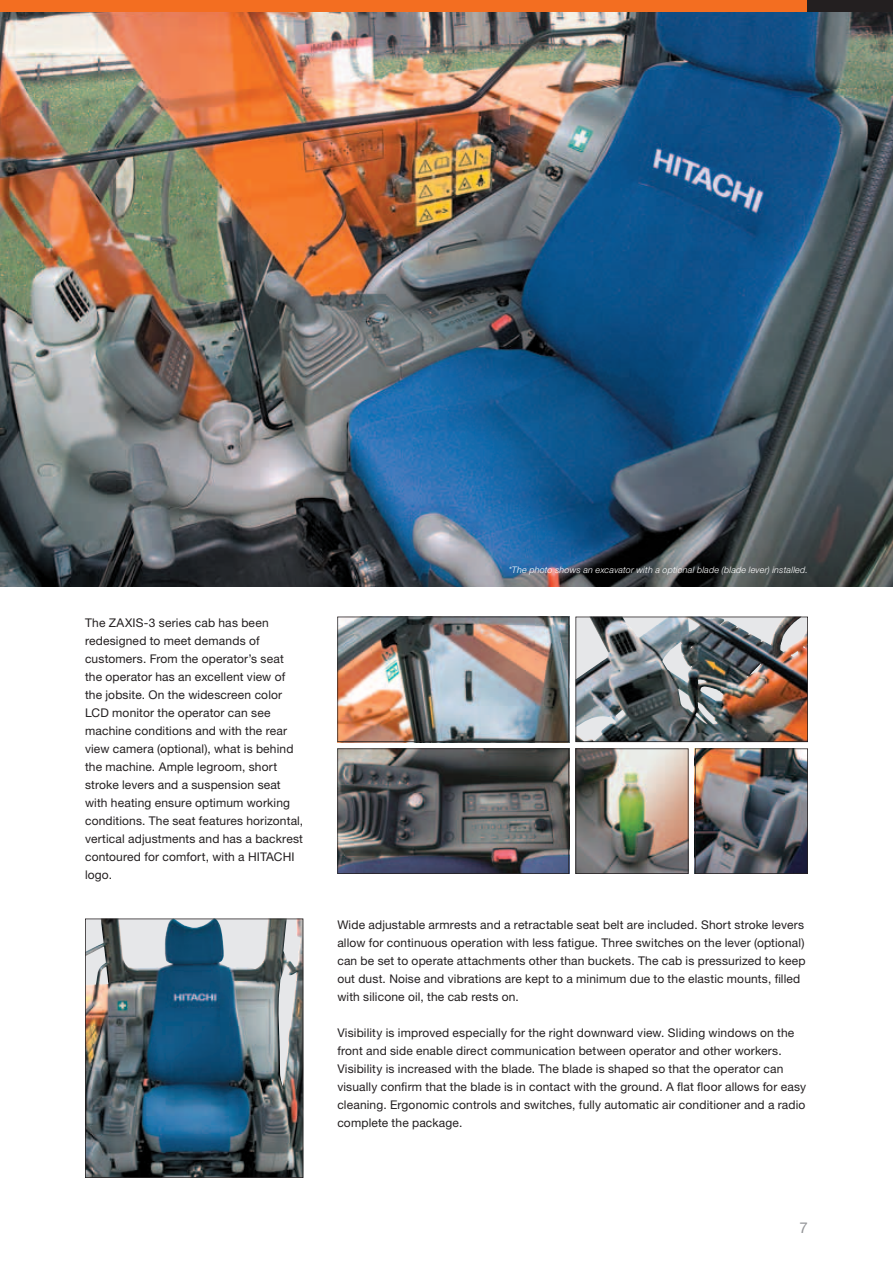
<style>
.page{position:relative;width:893px;height:1263px;background:#fff}
.page>*{position:absolute;margin:0;border:0;box-sizing:border-box;transform-origin:0 0}
.t1{font:15px "Helvetica Neue";color:#939598}
.t2{font:12px/18px "Helvetica Neue";letter-spacing:.01em;color:#231f20}
.t3{font:italic 300 9px "Helvetica Neue";letter-spacing:.02em;color:#fff}
</style>
<div class="page">
<img style="left:85px;top:918px;width:218px;height:260px">
<img style="left:0;top:11px;width:893px;height:576px">
<img style="left:337px;top:617px;width:232px;height:125px">
<img style="left:575px;top:617px;width:233px;height:125px">
<svg style="left:337px;top:748px;width:232px;height:126px;background:#535458"></svg>
<img style="left:575px;top:748px;width:113px;height:126px">
<img style="left:695px;top:748px;width:113px;height:126px">
<div style="left:0;top:0;width:893px;height:11px;background:#f36e21"></div>
<div style="left:808px;top:0;width:85px;height:11px;background:#231f20"></div>
<p class="t2" style="left:85px;top:615px;width:220px">The ZAXIS-3 series cab has been redesigned to meet demands of customers. From the operator’s seat the operator has an excellent view of the jobsite. On the widescreen color LCD monitor the operator can see machine conditions and with the rear view camera (optional), what is behind the machine. Ample legroom, short stroke levers and a suspension seat with heating ensure optimum working conditions. The seat features horizontal, vertical adjustments and has a backrest contoured for comfort, with a HITACHI logo.</p>
<p class="t3" style="left:509px;top:567px;width:300px">*The photo shows an excavator with a optional blade (blade lever) installed.</p>
<p class="t2" style="left:337px;top:917px;width:470px">Wide adjustable armrests and a retractable seat belt are included. Short stroke levers allow for continuous operation with less fatigue. Three switches on the lever (optional) can be set to operate attachments other than buckets. The cab is pressurized to keep out dust. Noise and vibrations are kept to a minimum due to the elastic mounts, filled with silicone oil, the cab rests on.</p>
<p class="t2" style="left:337px;top:1025px;width:470px">Visibility is improved especially for the right downward view. Sliding windows on the front and side enable direct communication between operator and other workers.<br>Visibility is increased with the blade. The blade is shaped so that the operator can visually confirm that the blade is in contact with the ground. A flat floor allows for easy cleaning. Ergonomic controls and switches, fully automatic air conditioner and a radio complete the package.</p>
<p class="t1" style="left:800px;top:1222px;width:10px">7</p>
</div>
